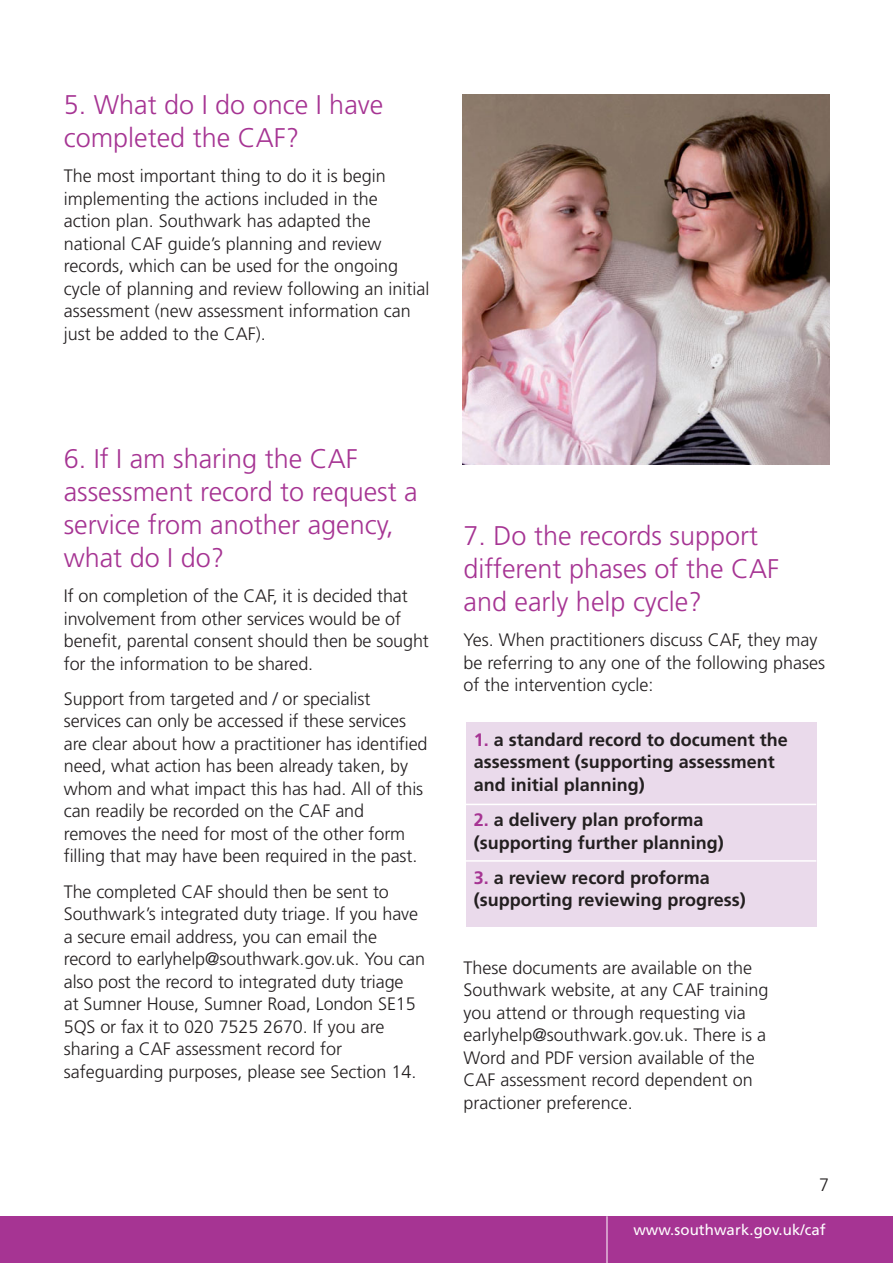
<style>
.page{position:relative;width:893px;height:1263px;background:#fff}
.page>*{position:absolute;margin:0;border:0;box-sizing:border-box;transform-origin:0 0}
.t1{font:300 27px/33px "Frutiger";color:#a63493}
.t2{font:300 18px/22.5px "Frutiger";letter-spacing:-.005em;color:#231f20}
.t3{font:700 18px/22.5px "Frutiger";color:#231f20}
.t4{font:15px "Frutiger";letter-spacing:.005em;color:#fff}
.s1{color:#a63493}
</style>
<div class="page">
<div style="left:0;top:1216px;width:893px;height:47px;background:#a63493"></div>
<hr style="left:607px;top:1216px;width:1px;height:47px;background:#fff">
<img style="left:463px;top:95px;width:366px;height:370px">
<div style="left:466px;top:722px;width:350px;height:204px;background:#eadaeb"></div>
<hr style="left:461px;top:804px;width:355px;height:1px;background:#fff">
<hr style="left:461px;top:860px;width:355px;height:2px;background:#fff">
<h1 class="t1" style="left:64px;top:90px;width:321px">5. What do I do once I have completed the CAF?</h1>
<p class="t2" style="left:64px;top:166px;width:367px">The most important thing to do it is begin implementing the actions included in the<br>action plan. Southwark has adapted the national CAF guide’s planning and review records, which can be used for the ongoing cycle of planning and review following an initial assessment (new assessment information can just be added to the CAF).</p>
<h1 class="t1" style="left:64px;top:444px;width:355px">6. If I am sharing the CAF assessment record to request a service from another agency, what do I do?</h1>
<p class="t2" style="left:64px;top:586px;width:367px">If on completion of the CAF, it is decided that involvement from other services would be of benefit, parental consent should then be sought for the information to be shared.</p>
<p class="t2" style="left:64px;top:689px;width:365px">Support from targeted and / or specialist services can only be accessed if these services are clear about how a practitioner has identified need, what action has been already taken, by whom and what impact this has had. All of this can readily be recorded on the CAF and removes the need for most of the other form filling that may have been required in the past.</p>
<p class="t2" style="left:64px;top:881px;width:363px">The completed CAF should then be sent to Southwark’s integrated duty triage. If you have a secure email address, you can email the record to earlyhelp@southwark.gov.uk. You can also post the record to integrated duty triage<br>at Sumner House, Sumner Road, London SE15<br>5QS or fax it to 020 7525 2670. If you are sharing a CAF assessment record for safeguarding purposes, please see Section 14.</p>
<h1 class="t1" style="left:463px;top:521px;width:317px">7. Do the records support different phases of the CAF and early help cycle?</h1>
<p class="t2" style="left:463px;top:630px;width:363px">Yes. When practitioners discuss CAF, they may be referring to any one of the following phases of the intervention cycle:</p>
<p class="t3" style="left:474px;top:730px;width:316px"><span class="s1">1.</span> a standard record to document the assessment (supporting assessment and initial planning)</p>
<p class="t3" style="left:474px;top:810px;width:251px"><span class="s1">2.</span> a delivery plan proforma (supporting further planning)</p>
<p class="t3" style="left:474px;top:868px;width:273px"><span class="s1">3.</span> a review record proforma (supporting reviewing progress)</p>
<p class="t2" style="left:463px;top:958px;width:306px">These documents are available on the Southwark website, at any CAF training you attend or through requesting via earlyhelp@southwark.gov.uk. There is a Word and PDF version available of the CAF assessment record dependent on practioner preference.</p>
<p class="t2" style="left:819px;top:1175px;width:12px">7</p>
<p class="t4" style="left:633px;top:1224px;width:194px">www.southwark.gov.uk/caf</p>
</div>
